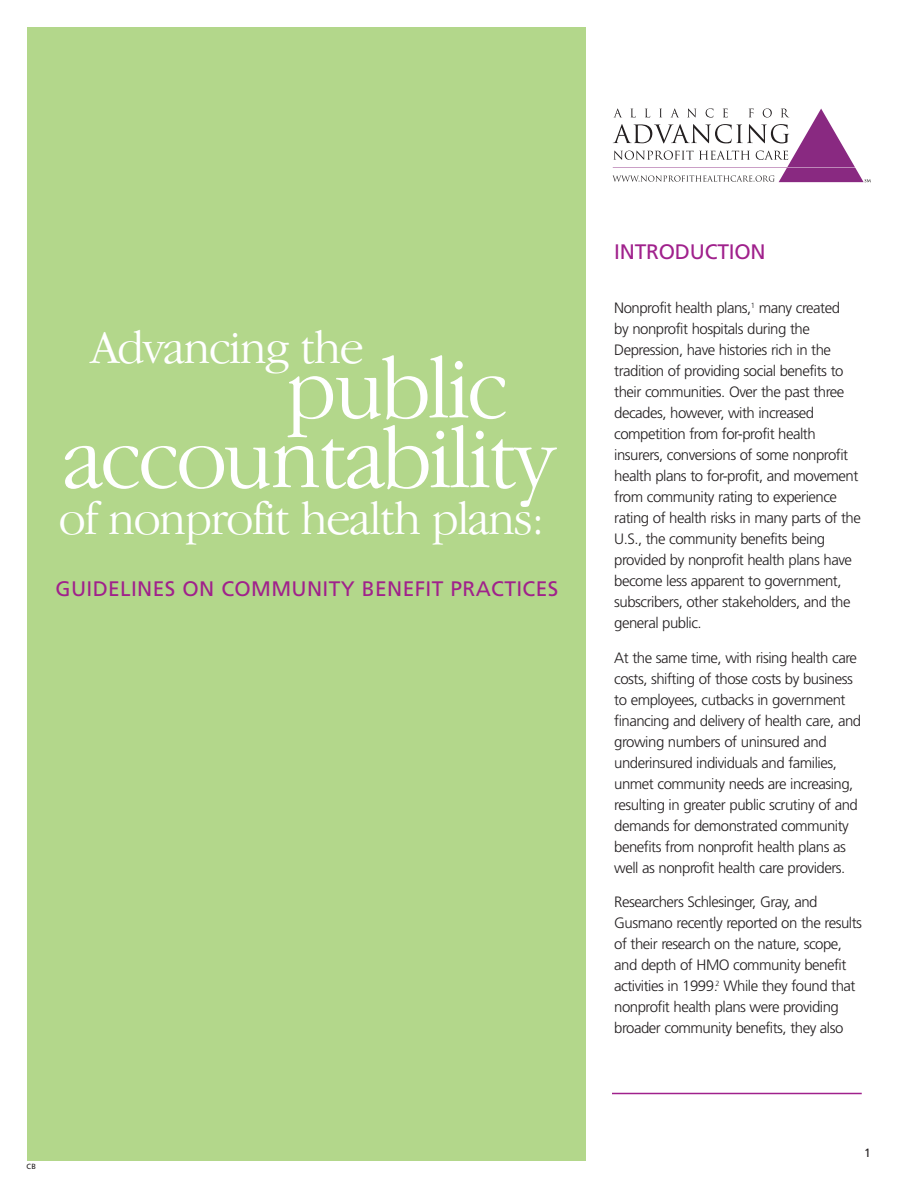
<style>
.page{position:relative;width:918px;height:1188px;background:#fff}
.page>*{position:absolute;margin:0;border:0;box-sizing:border-box;transform-origin:0 0}
.t1{font:300 90px "Garamond IT Cby BT";letter-spacing:-.03em;color:#fff}
.t2{font:300 48px "Garamond IT Cby BT";letter-spacing:-.03em;color:#fff}
.t3{font:21px "Frutiger";letter-spacing:.015em;color:#a0218c}
.t4{font:21px "Frutiger";letter-spacing:-.01em;color:#a0218c}
.t5{font:300 15px/21px "Frutiger";letter-spacing:-.035em;color:#231f20}
.t6{font:12px "Frutiger";color:#231f20}
.t7{font:7.5px "Frutiger";color:#231f20}
</style>
<div class="page">
<hr style="left:612px;top:1093px;width:250px;height:1px;background:#a0218c">
<div style="left:27px;top:27px;width:558px;height:1134px;background:#b3d78b"></div>
<svg style="left:612px;top:108px;width:259px;height:74px"></svg>
<h2 class="t2" style="left:91px;top:329px;width:274px">Advancing the</h2>
<h1 class="t1" style="left:285px;top:355px;width:224px">public</h1>
<h1 class="t1" style="left:62px;top:425px;width:494px">accountability</h1>
<h2 class="t2" style="left:59px;top:501px;width:487px">of nonprofit health plans:</h2>
<h3 class="t3" style="left:56px;top:581px;width:504px">GUIDELINES ON COMMUNITY BENEFIT PRACTICES</h3>
<p class="t7" style="left:27px;top:1163px;width:11px">CB</p>
<h3 class="t4" style="left:614px;top:243px;width:153px">INTRODUCTION</h3>
<p class="t5" style="left:614px;top:299px;width:248px">Nonprofit health plans,<sup>1</sup> many created<br>by nonprofit hospitals during the Depression, have histories rich in the tradition of providing social benefits to their communities. Over the past three decades, however, with increased competition from for-profit health insurers, conversions of some nonprofit health plans to for-profit, and movement from community rating to experience rating of health risks in many parts of the U.S., the community benefits being provided by nonprofit health plans have become less apparent to government, subscribers, other stakeholders, and the general public.</p>
<p class="t5" style="left:614px;top:648px;width:248px">At the same time, with rising health care costs, shifting of those costs by business to employees, cutbacks in government financing and delivery of health care, and growing numbers of uninsured and underinsured individuals and families, unmet community needs are increasing, resulting in greater public scrutiny of and demands for demonstrated community benefits from nonprofit health plans as well as nonprofit health care providers.</p>
<p class="t5" style="left:614px;top:893px;width:249px">Researchers Schlesinger, Gray, and Gusmano recently reported on the results of their research on the nature, scope, and depth of HMO community benefit activities in 1999.<sup>2</sup> While they found that nonprofit health plans were providing broader community benefits, they also</p>
<p class="t6" style="left:864px;top:1148px;width:8px">1</p>
</div>
